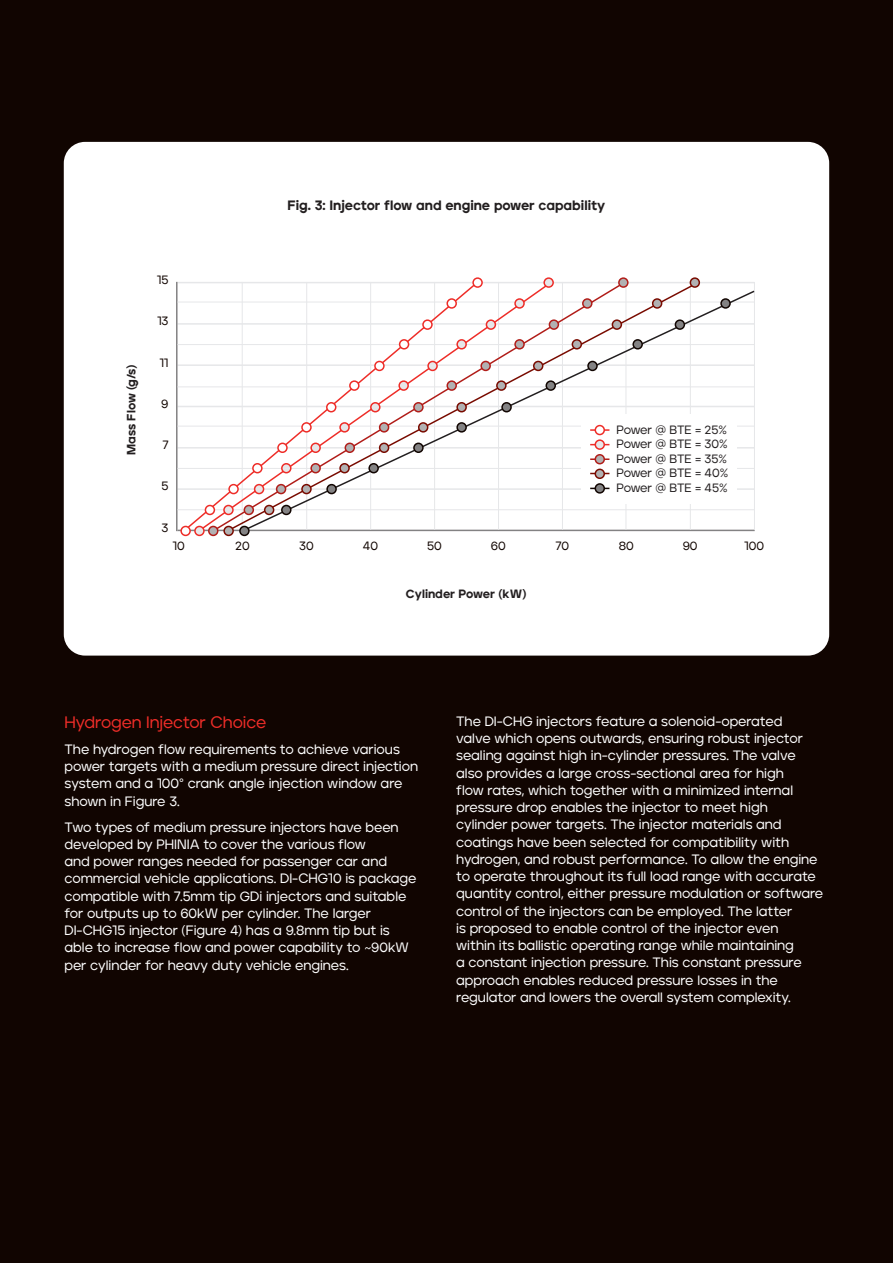
<style>
.page{position:relative;width:893px;height:1263px;background:#110501}
.page>*{position:absolute;margin:0;border:0;box-sizing:border-box;transform-origin:0 0}
.t1{font:500 16.5px "Jeko";letter-spacing:-.005em;color:#ee2d28}
.t2{font:500 13.5px/17.2px "Jeko";letter-spacing:-.005em;color:#fff}
.t3{font:900 13.5px "Jeko";letter-spacing:-.005em;color:#231f20}
.t4{font:500 12px "Jeko";letter-spacing:-.01em;color:#231f20}
.t5{font:500 12px "Jeko";color:#110501}
.t6{font:900 12px "Jeko";color:#231f20}
</style>
<div class="page">
<div style="left:64px;top:142px;width:765px;height:514px;background:#fff;border-radius:21px"></div>
<hr style="left:178px;top:530px;width:577px;height:1px;background:#838283">
<hr style="left:178px;top:488px;width:576px;height:2px;background:#e6e7e9">
<hr style="left:178px;top:447px;width:576px;height:1px;background:#e6e7e9">
<hr style="left:178px;top:406px;width:576px;height:1px;background:#e6e7e9">
<hr style="left:178px;top:364px;width:576px;height:2px;background:#e6e7e9">
<hr style="left:178px;top:323px;width:576px;height:2px;background:#e6e7e9">
<hr style="left:178px;top:282px;width:576px;height:1px;background:#e6e7e9">
<hr style="left:176px;top:282px;width:2px;height:249px;background:#838283">
<hr style="left:178px;top:302px;width:576px;height:1px;background:#e6e7e9">
<hr style="left:178px;top:344px;width:576px;height:1px;background:#e6e7e9">
<hr style="left:754px;top:282px;width:1px;height:248px;background:#e6e7e9">
<hr style="left:178px;top:387px;width:576px;height:1px;background:#e6e7e9">
<hr style="left:178px;top:426px;width:576px;height:1px;background:#e6e7e9">
<hr style="left:178px;top:468px;width:576px;height:1px;background:#e6e7e9">
<hr style="left:178px;top:509px;width:576px;height:1px;background:#e6e7e9">
<div style="left:181px;top:526px;width:9px;height:9px;background:#fff;border-radius:50%"></div>
<div style="left:180px;top:526px;width:11px;height:10px;border:2px solid #ee2d28;border-radius:50%"></div>
<div style="left:472px;top:277px;width:11px;height:11px;border:2px solid #ee2d28;border-radius:50%"></div>
<div style="left:195px;top:526px;width:9px;height:9px;background:#e6e7e9;border-radius:50%"></div>
<div style="left:194px;top:526px;width:11px;height:10px;border:2px solid #ee2d28;border-radius:50%"></div>
<div style="left:544px;top:278px;width:9px;height:9px;background:#e6e7e9;border-radius:50%"></div>
<div style="left:543px;top:277px;width:11px;height:11px;border:2px solid #ee2d28;border-radius:50%"></div>
<div style="left:209px;top:526px;width:9px;height:9px;background:#b1b1b2;border-radius:50%"></div>
<div style="left:208px;top:526px;width:10px;height:10px;border:2px solid #b11d19;border-radius:50%"></div>
<div style="left:619px;top:278px;width:9px;height:9px;background:#b1b1b2;border-radius:50%"></div>
<div style="left:618px;top:277px;width:11px;height:11px;border:2px solid #b11d19;border-radius:50%"></div>
<svg style="left:226px;top:281px;width:472px;height:251px"></svg>
<div style="left:224px;top:526px;width:9px;height:9px;background:#b1b1b2;border-radius:50%"></div>
<div style="left:223px;top:526px;width:11px;height:10px;border:2px solid #790b00;border-radius:50%"></div>
<div style="left:690px;top:278px;width:9px;height:9px;background:#b1b1b2;border-radius:50%"></div>
<div style="left:690px;top:277px;width:10px;height:11px;border:2px solid #790b00;border-radius:50%"></div>
<svg style="left:241px;top:289px;width:514px;height:243px"></svg>
<div style="left:240px;top:526px;width:9px;height:9px;background:#838283;border-radius:50%"></div>
<div style="left:239px;top:526px;width:11px;height:10px;border:2px solid #110501;border-radius:50%"></div>
<div style="left:282px;top:505px;width:9px;height:9px;background:#838283;border-radius:50%"></div>
<div style="left:281px;top:505px;width:11px;height:10px;border:2px solid #110501;border-radius:50%"></div>
<div style="left:327px;top:485px;width:9px;height:9px;background:#838283;border-radius:50%"></div>
<div style="left:326px;top:484px;width:11px;height:10px;border:2px solid #110501;border-radius:50%"></div>
<div style="left:369px;top:464px;width:9px;height:9px;background:#838283;border-radius:50%"></div>
<div style="left:368px;top:463px;width:11px;height:10px;border:2px solid #110501;border-radius:50%"></div>
<div style="left:414px;top:443px;width:9px;height:9px;background:#838283;border-radius:50%"></div>
<div style="left:413px;top:443px;width:11px;height:10px;border:2px solid #110501;border-radius:50%"></div>
<div style="left:457px;top:423px;width:9px;height:9px;background:#838283;border-radius:50%"></div>
<div style="left:456px;top:422px;width:11px;height:11px;border:2px solid #110501;border-radius:50%"></div>
<div style="left:502px;top:403px;width:9px;height:9px;background:#838283;border-radius:50%"></div>
<div style="left:501px;top:402px;width:11px;height:10px;border:2px solid #110501;border-radius:50%"></div>
<div style="left:546px;top:381px;width:9px;height:9px;background:#838283;border-radius:50%"></div>
<div style="left:545px;top:380px;width:11px;height:11px;border:2px solid #110501;border-radius:50%"></div>
<div style="left:588px;top:361px;width:9px;height:9px;background:#838283;border-radius:50%"></div>
<div style="left:587px;top:361px;width:11px;height:10px;border:2px solid #110501;border-radius:50%"></div>
<div style="left:633px;top:340px;width:9px;height:9px;background:#838283;border-radius:50%"></div>
<div style="left:632px;top:339px;width:11px;height:11px;border:2px solid #110501;border-radius:50%"></div>
<div style="left:675px;top:320px;width:9px;height:9px;background:#838283;border-radius:50%"></div>
<div style="left:675px;top:319px;width:10px;height:11px;border:2px solid #110501;border-radius:50%"></div>
<div style="left:721px;top:299px;width:9px;height:9px;background:#838283;border-radius:50%"></div>
<div style="left:720px;top:298px;width:11px;height:11px;border:2px solid #110501;border-radius:50%"></div>
<div style="left:581px;top:414px;width:156px;height:90px;background:#fff"></div>
<svg style="left:590px;top:429px;width:19px;height:2px"></svg>
<svg style="left:590px;top:458px;width:19px;height:2px"></svg>
<div style="left:595px;top:426px;width:9px;height:8px;background:#fff;border-radius:50%"></div>
<div style="left:595px;top:425px;width:10px;height:10px;border:2px solid #ee2d28;border-radius:50%"></div>
<div style="left:595px;top:440px;width:9px;height:9px;background:#e6e7e9;border-radius:50%"></div>
<div style="left:595px;top:439px;width:10px;height:11px;border:2px solid #ee2d28;border-radius:50%"></div>
<div style="left:595px;top:455px;width:9px;height:9px;background:#b1b1b2;border-radius:50%"></div>
<div style="left:595px;top:454px;width:10px;height:10px;border:2px solid #b11d19;border-radius:50%"></div>
<div style="left:595px;top:469px;width:9px;height:9px;background:#b1b1b2;border-radius:50%"></div>
<div style="left:595px;top:469px;width:10px;height:10px;border:2px solid #790b00;border-radius:50%"></div>
<div style="left:595px;top:484px;width:9px;height:9px;background:#838283;border-radius:50%"></div>
<div style="left:595px;top:483px;width:10px;height:11px;border:2px solid #110501;border-radius:50%"></div>
<p class="t3" style="left:288px;top:197px;width:319px">Fig. 3: Injector flow and engine power capability</p>
<p class="t6" style="left:124px;top:455px;width:92px;rotate:-90deg">Mass Flow (g/s)</p>
<p class="t5" style="left:157px;top:273px;width:13px">15</p>
<p class="t5" style="left:157px;top:314px;width:13px">13</p>
<p class="t5" style="left:159px;top:355px;width:11px">11</p>
<p class="t5" style="left:161px;top:397px;width:9px">9</p>
<p class="t5" style="left:162px;top:438px;width:8px">7</p>
<p class="t5" style="left:161px;top:479px;width:9px">5</p>
<p class="t5" style="left:162px;top:520px;width:8px">3</p>
<p class="t4" style="left:616px;top:423px;width:112px">Power @ BTE = 25%</p>
<p class="t4" style="left:616px;top:437px;width:113px">Power @ BTE = 30%</p>
<p class="t4" style="left:616px;top:451px;width:112px">Power @ BTE = 35%</p>
<p class="t4" style="left:616px;top:466px;width:113px">Power @ BTE = 40%</p>
<p class="t4" style="left:616px;top:480px;width:113px">Power @ BTE = 45%</p>
<p class="t5" style="left:172px;top:539px;width:14px">10</p>
<p class="t5" style="left:235px;top:539px;width:16px">20</p>
<p class="t5" style="left:299px;top:539px;width:16px">30</p>
<p class="t5" style="left:363px;top:539px;width:17px">40</p>
<p class="t5" style="left:427px;top:539px;width:16px">50</p>
<p class="t5" style="left:491px;top:539px;width:16px">60</p>
<p class="t5" style="left:555px;top:539px;width:15px">70</p>
<p class="t5" style="left:619px;top:539px;width:17px">80</p>
<p class="t5" style="left:683px;top:539px;width:16px">90</p>
<p class="t5" style="left:744px;top:539px;width:21px">100</p>
<p class="t6" style="left:406px;top:587px;width:122px">Cylinder Power (kW)</p>
<p class="t1" style="left:65px;top:713px;width:203px">Hydrogen Injector Choice</p>
<p class="t2" style="left:65px;top:741px;width:355px">The hydrogen flow requirements to achieve various power targets with a medium pressure direct injection system and a 100° crank angle injection window are shown in Figure 3.</p>
<p class="t2" style="left:65px;top:818px;width:353px">Two types of medium pressure injectors have been developed by PHINIA to cover the various flow<br>and power ranges needed for passenger car and commercial vehicle applications. DI-CHG10 is package compatible with 7.5mm tip GDi injectors and suitable for outputs up to 60kW per cylinder. The larger DI-CHG15 injector (Figure 4) has a 9.8mm tip but is able to increase flow and power capability to ~90kW per cylinder for heavy duty vehicle engines.</p>
<p class="t2" style="left:456px;top:713px;width:368px">The DI-CHG injectors feature a solenoid-operated<br>valve which opens outwards, ensuring robust injector sealing against high in-cylinder pressures. The valve also provides a large cross-sectional area for high<br>flow rates, which together with a minimized internal pressure drop enables the injector to meet high<br>cylinder power targets. The injector materials and coatings have been selected for compatibility with hydrogen, and robust performance. To allow the engine to operate throughout its full load range with accurate quantity control, either pressure modulation or software control of the injectors can be employed. The latter<br>is proposed to enable control of the injector even<br>within its ballistic operating range while maintaining<br>a constant injection pressure. This constant pressure approach enables reduced pressure losses in the regulator and lowers the overall system complexity.</p>
</div>
